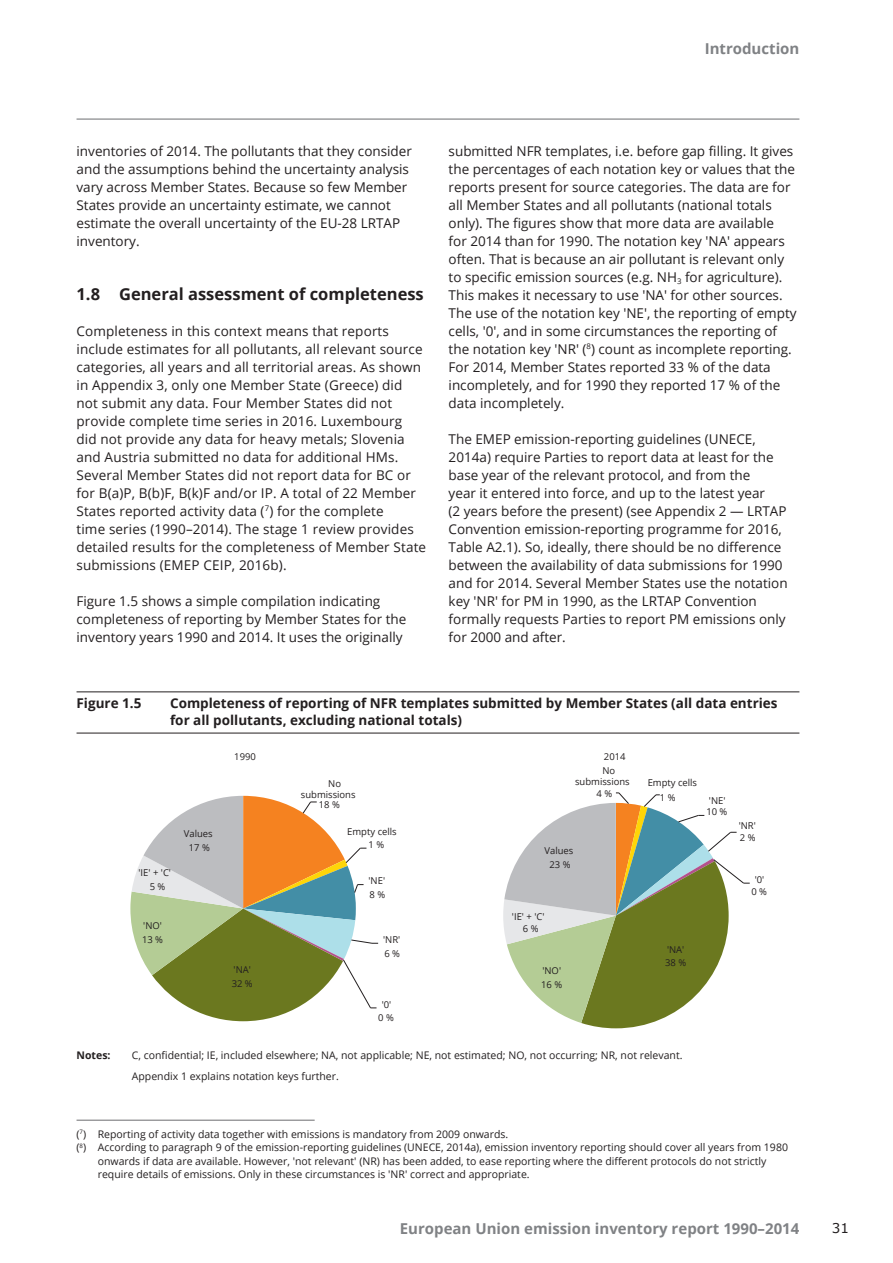
<style>
.page{position:relative;width:893px;height:1263px;background:#fff}
.page>*{position:absolute;margin:0;border:0;box-sizing:border-box;transform-origin:0 0}
.Heading_2{font:700 16.5px "Open Sans";color:#231f20}
.t1{font:700 15px "Open Sans";color:#808285}
.Body_Text{font:13.5px/18px "Open Sans";color:#231f20}
.Figure_Title{font:700 13.5px/16.5px "Open Sans";color:#231f20}
.t2{font:13.5px "Verdana";color:#231f20}
.Footnote_no_line_abo{font:10.5px/13.5px "Open Sans";color:#231f20}
.Note_Source{font:10.5px "Open Sans";color:#231f20}
.Footnote{font:10.5px "Open Sans";color:#231f20}
.Note_Source-2{font:700 10.5px "Open Sans";color:#231f20}
.t3{font:9.45px/13.5px "Open Sans";color:#231f20}
</style>
<div class="page">
<hr style="left:77px;top:119px;width:722px;height:1px;background:#6c6d70">
<hr style="left:77px;top:692px;width:722px;height:1px;background:#231f20">
<hr style="left:77px;top:733px;width:722px;height:1px;background:#231f20">
<svg style="left:130px;top:796px;width:248px;height:225px"></svg>
<svg style="left:503px;top:792px;width:247px;height:236px"></svg>
<hr style="left:77px;top:1120px;width:238px;height:1px;background:#6c6d70">
<p class="t1" style="left:705px;top:38px;width:96px">Introduction</p>
<p class="Body_Text" style="left:77px;top:142px;width:337px">inventories of 2014. The pollutants that they consider and the assumptions behind the uncertainty analysis vary across Member States. Because so few Member States provide an uncertainty estimate, we cannot estimate the overall uncertainty of the EU-28 LRTAP inventory.</p>
<p class="Heading_2" style="left:77px;top:282px;width:349px">1.8 General assessment of completeness</p>
<p class="Body_Text" style="left:77px;top:322px;width:351px">Completeness in this context means that reports include estimates for all pollutants, all relevant source categories, all years and all territorial areas. As shown in Appendix 3, only one Member State (Greece) did not submit any data. Four Member States did not provide complete time series in 2016. Luxembourg<br>did not provide any data for heavy metals; Slovenia and Austria submitted no data for additional HMs.<br>Several Member States did not report data for BC or for B(a)P, B(b)F, B(k)F and/or IP. A total of 22 Member States reported activity data (<sup>7</sup>) for the complete<br>time series (1990–2014). The stage 1 review provides detailed results for the completeness of Member State submissions (EMEP CEIP, 2016b).</p>
<p class="Body_Text" style="left:77px;top:592px;width:331px">Figure 1.5 shows a simple compilation indicating completeness of reporting by Member States for the inventory years 1990 and 2014. It uses the originally</p>
<p class="Body_Text" style="left:449px;top:142px;width:350px">submitted NFR templates, i.e. before gap filling. It gives the percentages of each notation key or values that the reports present for source categories. The data are for all Member States and all pollutants (national totals only). The figures show that more data are available<br>for 2014 than for 1990. The notation key 'NA' appears often. That is because an air pollutant is relevant only to specific emission sources (e.g. NH<sub>3</sub> for agriculture).<br>This makes it necessary to use 'NA' for other sources.<br>The use of the notation key 'NE', the reporting of empty cells, '0', and in some circumstances the reporting of the notation key 'NR' (<sup>8</sup>) count as incomplete reporting.<br>For 2014, Member States reported 33 % of the data incompletely, and for 1990 they reported 17 % of the data incompletely.</p>
<p class="Body_Text" style="left:449px;top:430px;width:341px">The EMEP emission-reporting guidelines (UNECE, 2014a) require Parties to report data at least for the base year of the relevant protocol, and from the<br>year it entered into force, and up to the latest year<br>(2 years before the present) (see Appendix 2 — LRTAP Convention emission-reporting programme for 2016, Table A2.1). So, ideally, there should be no difference between the availability of data submissions for 1990 and for 2014. Several Member States use the notation key 'NR' for PM in 1990, as the LRTAP Convention formally requests Parties to report PM emissions only for 2000 and after.</p>
<p class="Figure_Title" style="left:77px;top:695px;width:66px">Figure 1.5</p>
<p class="Figure_Title" style="left:170px;top:695px;width:609px">Completeness of reporting of NFR templates submitted by Member States (all data entries for all pollutants, excluding national totals)</p>
<p class="t3" style="left:234px;top:749px;width:23px">1990</p>
<p class="t3" style="left:139px;top:866px;width:34px;text-align:center">'IE' + 'C'<br>5 %</p>
<p class="t3" style="left:142px;top:919px;width:23px">'NO'<br>13 %</p>
<p class="t3" style="left:184px;top:827px;width:30px;text-align:center">Values<br>17 %</p>
<p class="t3" style="left:232px;top:963px;width:23px">'NA'<br>32 %</p>
<p class="t3" style="left:301px;top:777px;width:56px;line-height:11.4px;text-indent:27px">No submissions</p>
<p class="t3" style="left:319px;top:798px;width:23px">18 %</p>
<p class="t3" style="left:368px;top:824px;width:30px;text-indent:-21px">Empty cells<br>1 %</p>
<p class="t3" style="left:369px;top:874px;width:18px">'NE'<br>8 %</p>
<p class="t3" style="left:383px;top:933px;width:19px">'NR'<br>6 %</p>
<p class="t3" style="left:378px;top:997px;width:17px;text-align:center">'0'<br>0 %</p>
<p class="t3" style="left:604px;top:749px;width:23px">2014</p>
<p class="t3" style="left:602px;top:763px;width:14px">No</p>
<p class="t3" style="left:575px;top:775px;width:56px">submissions</p>
<p class="t3" style="left:596px;top:787px;width:17px">4 %</p>
<p class="t3" style="left:660px;top:774px;width:39px;line-height:15.1px;text-indent:-12px">Empty cells<br>1 %</p>
<p class="t3" style="left:706px;top:794px;width:23px;line-height:11.9px">'NE'<br>10 %</p>
<p class="t3" style="left:544px;top:844px;width:30px;text-align:center">Values<br>23 %</p>
<p class="t3" style="left:512px;top:910px;width:34px;line-height:12px;text-align:center">'IE' + 'C'<br>6 %</p>
<p class="t3" style="left:541px;top:963px;width:23px">'NO'<br>16 %</p>
<p class="t3" style="left:665px;top:942px;width:23px">'NA'<br>38 %</p>
<p class="Note_Source-2" style="left:77px;top:1047px;width:36px">Notes:</p>
<p class="Note_Source" style="left:132px;top:1048px;width:552px">C, confidential; IE, included elsewhere; NA, not applicable; NE, not estimated; NO, not occurring; NR, not relevant.</p>
<p class="Note_Source" style="left:132px;top:1069px;width:209px">Appendix 1 explains notation keys further.</p>
<p class="t3" style="left:739px;top:819px;width:19px;line-height:12px">'NR'<br>2 %</p>
<p class="t3" style="left:751px;top:873px;width:17px;line-height:12px;text-align:center">'0'<br>0 %</p>
<p class="Footnote" style="left:77px;top:1126px;width:433px">(<sup>7</sup>) Reporting of activity data together with emissions is mandatory from 2009 onwards.</p>
<p class="Footnote_no_line_abo" style="left:98px;top:1140px;width:692px;text-indent:-21px">(<sup>8</sup>) According to paragraph 9 of the emission-reporting guidelines (UNECE, 2014a), emission inventory reporting should cover all years from 1980 onwards if data are available. However, 'not relevant' (NR) has been added, to ease reporting where the different protocols do not strictly require details of emissions. Only in these circumstances is 'NR' correct and appropriate.</p>
<p class="t1" style="left:400px;top:1218px;width:401px">European Union emission inventory report 1990–2014</p>
<p class="t2" style="left:832px;top:1219px;width:19px">31</p>
</div>
